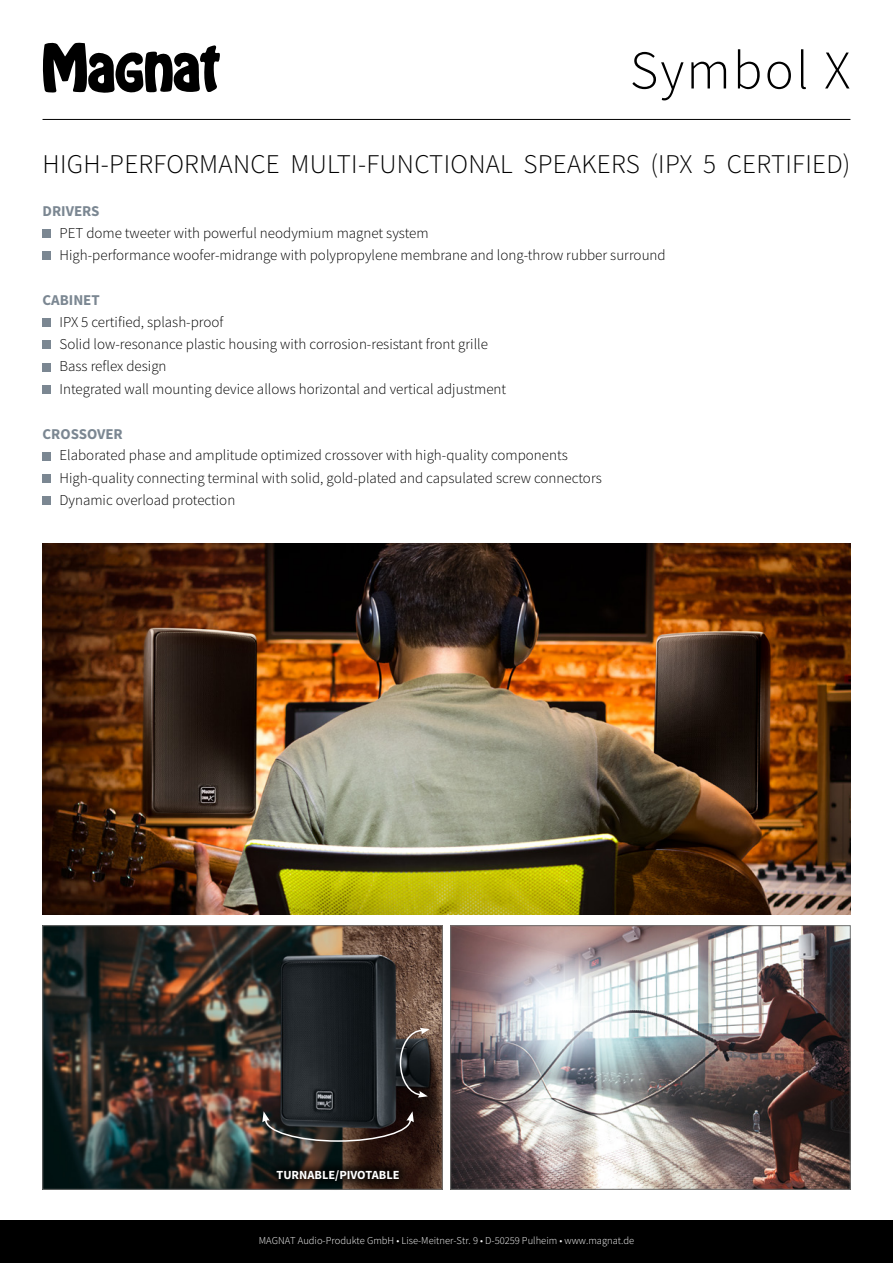
<style>
.page{position:relative;width:893px;height:1263px;background:#fff}
.page>*{position:absolute;margin:0;border:0;box-sizing:border-box;transform-origin:0 0}
.t1{font:300 54.6px "Source Sans Pro";letter-spacing:.04em;color:#000}
.t2{font:300 27px "Source Sans Pro";letter-spacing:.01em;color:#000}
.t3{font:300 15px/22.2px "Source Sans Pro";color:#000}
.t4{font:700 15px "Source Sans Pro";color:#7b8792}
.t5{font:700 12.3px "Source Sans Pro";color:#fff}
.t6{font:300 10.5px "Source Sans Pro";color:#fff}
</style>
<div class="page">
<div style="left:0;top:1220px;width:893px;height:43px;background:#000"></div>
<hr style="left:43px;top:119px;width:807px;height:1px;background:#000">
<svg style="left:43px;top:43px;width:177px;height:50px"></svg>
<img style="left:43px;top:543px;width:807px;height:372px">
<img style="left:45px;top:927px;width:395px;height:260px">
<div style="left:43px;top:925px;width:399px;height:264px;border:1px solid #6f6f6e"></div>
<img style="left:452px;top:927px;width:396px;height:260px">
<div style="left:450px;top:925px;width:400px;height:264px;border:1px solid #6f6f6e"></div>
<div style="left:43px;top:229px;width:8px;height:9px;background:#7b8792"></div>
<div style="left:43px;top:251px;width:8px;height:9px;background:#7b8792"></div>
<div style="left:43px;top:318px;width:8px;height:9px;background:#7b8792"></div>
<div style="left:43px;top:340px;width:8px;height:9px;background:#7b8792"></div>
<div style="left:43px;top:363px;width:8px;height:8px;background:#7b8792"></div>
<div style="left:43px;top:385px;width:8px;height:8px;background:#7b8792"></div>
<div style="left:43px;top:452px;width:8px;height:8px;background:#7b8792"></div>
<div style="left:43px;top:474px;width:8px;height:9px;background:#7b8792"></div>
<div style="left:43px;top:496px;width:8px;height:9px;background:#7b8792"></div>
<svg style="left:262px;top:1111px;width:152px;height:31px;background:#373332"></svg>
<svg style="left:399px;top:1028px;width:31px;height:69px;background:#3b3939"></svg>
<div style="left:265px;top:1158px;width:146px;height:34px;background:#000;opacity:.75"></div>
<h1 class="t1" style="left:630px;top:37px;width:222px">Symbol X</h1>
<h2 class="t2" style="left:43px;top:148px;width:809px">HIGH-PERFORMANCE MULTI-FUNCTIONAL SPEAKERS (IPX 5 CERTIFIED)</h2>
<p class="t4" style="left:43px;top:202px;width:59px">DRIVERS</p>
<p class="t3" style="left:60px;top:222px;width:608px">PET dome tweeter with powerful neodymium magnet system<br>High-performance woofer-midrange with polypropylene membrane and long-throw rubber surround</p>
<p class="t4" style="left:43px;top:291px;width:59px">CABINET</p>
<p class="t3" style="left:60px;top:311px;width:448px">IPX 5 certified, splash-proof<br>Solid low-resonance plastic housing with corrosion-resistant front grille Bass reflex design<br>Integrated wall mounting device allows horizontal and vertical adjustment</p>
<p class="t4" style="left:43px;top:424px;width:82px">CROSSOVER</p>
<p class="t3" style="left:60px;top:444px;width:544px">Elaborated phase and amplitude optimized crossover with high-quality components<br>High-quality connecting terminal with solid, gold-plated and capsulated screw connectors<br>Dynamic overload protection</p>
<p class="t5" style="left:277px;top:1167px;width:124px">TURNABLE/PIVOTABLE</p>
<p class="t6" style="left:259px;top:1233px;width:377px">MAGNAT Audio-Produkte GmbH • Lise-Meitner-Str. 9 • D-50259 Pulheim • www.magnat.de</p>
</div>
